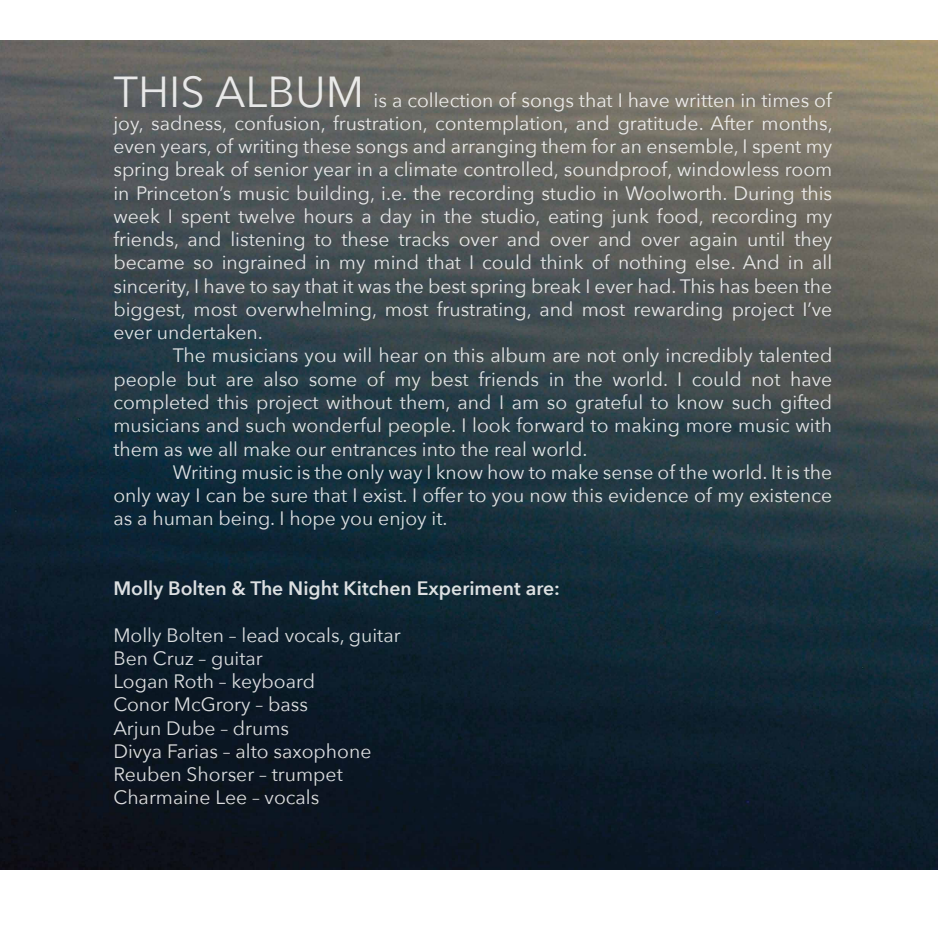
<style>
.page{position:relative;width:938px;height:938px;background:#fff}
.page>*{position:absolute;margin:0;border:0;box-sizing:border-box;transform-origin:0 0}
.t1{font:43.31px "Avenir Next";color:#fff}
.t2{font:19.38px/23.2px "Avenir Next";color:#fff;text-align:justify}
.t3{font:600 19.38px "Avenir Next";color:#fff}
</style>
<div class="page">
<img style="left:0;top:40px;width:937px;height:829px">
<h1 class="t1" style="left:113px;top:55px;width:252px">THIS ALBUM</h1>
<p class="t2" style="left:113px;top:87px;width:721px;text-indent:260px">is a collection of songs that I have written in times of joy, sadness, confusion, frustration, contemplation, and gratitude. After months, even years, of writing these songs and arranging them for an ensemble, I spent my spring break of senior year in a climate controlled, soundproof, windowless room in Princeton’s music building, i.e. the recording studio in Woolworth. During this week I spent twelve hours a day in the studio, eating junk food, recording my friends, and listening to these tracks over and over and over again until they became so ingrained in my mind that I could think of nothing else. And in all sincerity, I have to say that it was the best spring break I ever had. This has been the biggest, most overwhelming, most frustrating, and most rewarding project I’ve ever undertaken.</p>
<p class="t2" style="left:113px;top:343px;width:720px;text-indent:59px">The musicians you will hear on this album are not only incredibly talented people but are also some of my best friends in the world. I could not have completed this project without them, and I am so grateful to know such gifted musicians and such wonderful people. I look forward to making more music with them as we all make our entrances into the real world.</p>
<p class="t2" style="left:113px;top:459px;width:720px;text-indent:59px">Writing music is the only way I know how to make sense of the world. It is the only way I can be sure that I exist. I offer to you now this evidence of my existence as a human being. I hope you enjoy it.</p>
<p class="t3" style="left:113px;top:571px;width:448px">Molly Bolten &amp; The Night Kitchen Experiment are:</p>
<p class="t2" style="left:113px;top:622px;width:289px;text-align:left">Molly Bolten – lead vocals, guitar<br>Ben Cruz – guitar<br>Logan Roth – keyboard<br>Conor McGrory – bass<br>Arjun Dube – drums<br>Divya Farias – alto saxophone<br>Reuben Shorser – trumpet<br>Charmaine Lee – vocals</p>
</div>
